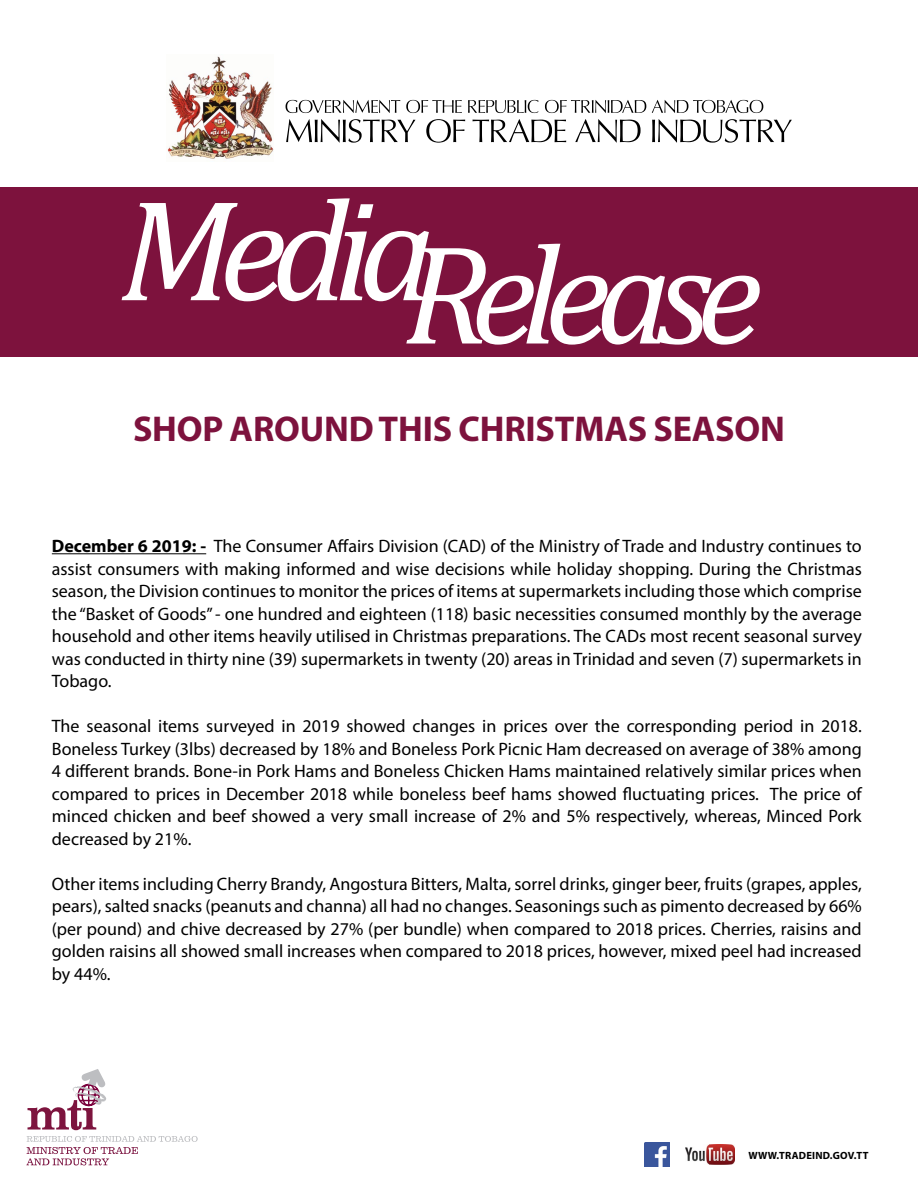
<style>
.page{position:relative;width:918px;height:1188px;background:#fff}
.page>*{position:absolute;margin:0;border:0;box-sizing:border-box;transform-origin:0 0}
.t1{font:italic 142.95px "Cambria";letter-spacing:-.1em;color:#fff}
.t2{font:700 36px "Myriad Pro";letter-spacing:-.005em;color:#7d123d}
.t3{font:18px/22.5px "Myriad Pro";color:#000;text-align:justify}
.t4{font:700 10.5px "Myriad Pro";letter-spacing:.02em;color:#000}
.s1{font-weight:700}
</style>
<div class="page">
<img style="left:645px;top:1142px;width:24px;height:25px">
<svg style="left:26px;top:1136px;width:172px;height:29px"></svg>
<svg style="left:28px;top:1069px;width:78px;height:61px"></svg>
<img style="left:686px;top:1145px;width:48px;height:19px">
<img style="left:167px;top:56px;width:107px;height:103px">
<svg style="left:286px;top:100px;width:477px;height:13px"></svg>
<svg style="left:286px;top:119px;width:506px;height:24px"></svg>
<hr style="left:52px;top:553px;width:154px;height:1px;background:#000">
<div style="left:0;top:188px;width:918px;height:169px;background:#7d123d"></div>
<h1 class="t1" style="left:119px;top:194px;width:645px"><sup>Media</sup>Release</h1>
<h2 class="t2" style="left:133px;top:406px;width:653px">SHOP AROUND THIS CHRISTMAS SEASON</h2>
<p class="t3" style="left:52px;top:534px;width:812px"><span class="s1">DECEMBER 6 2019: -</span> The Consumer Affairs Division (CAD) of the Ministry of Trade and Industry continues to assist consumers with making informed and wise decisions while holiday shopping. During the Christmas season, the Division continues to monitor the prices of items at supermarkets including those which comprise the “Basket of Goods” - one hundred and eighteen (118) basic necessities consumed monthly by the average household and other items heavily utilised in Christmas preparations. The CADs most recent seasonal survey was conducted in thirty nine (39) supermarkets in twenty (20) areas in Trinidad and seven (7) supermarkets in Tobago.</p>
<p class="t3" style="left:52px;top:714px;width:812px">The seasonal items surveyed in 2019 showed changes in prices over the corresponding period in 2018.<br>Boneless Turkey (3lbs) decreased by 18% and Boneless Pork Picnic Ham decreased on average of 38% among 4 different brands. Bone-in Pork Hams and Boneless Chicken Hams maintained relatively similar prices when compared to prices in December 2018 while boneless beef hams showed fluctuating prices. The price of minced chicken and beef showed a very small increase of 2% and 5% respectively, whereas, Minced Pork decreased by 21%.</p>
<p class="t3" style="left:52px;top:872px;width:812px">Other items including Cherry Brandy, Angostura Bitters, Malta, sorrel drinks, ginger beer, fruits (grapes, apples, pears), salted snacks (peanuts and channa) all had no changes. Seasonings such as pimento decreased by 66% (per pound) and chive decreased by 27% (per bundle) when compared to 2018 prices. Cherries, raisins and golden raisins all showed small increases when compared to 2018 prices, however, mixed peel had increased by 44%.</p>
<p class="t4" style="left:749px;top:1149px;width:122px">WWW.TRADEIND.GOV.TT</p>
</div>
